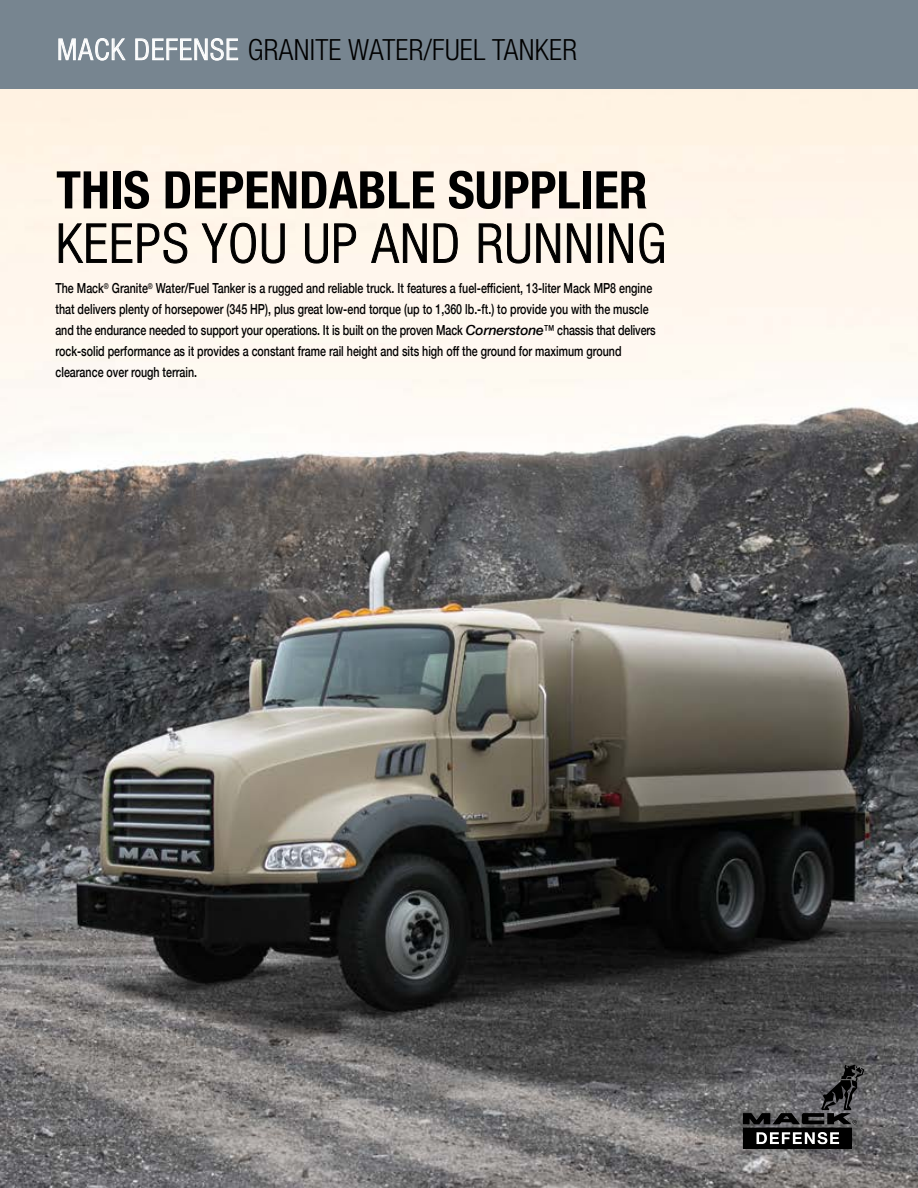
<style>
.page{position:relative;width:918px;height:1188px;background:#fff}
.page>*{position:absolute;margin:0;border:0;box-sizing:border-box;transform-origin:0 0}
.t1{font:300 condensed 54px "Helvetica Neue LT Pro";letter-spacing:.03em;color:#000}
.t2{font:700 condensed 51.9px "Helvetica Neue";color:#000}
.t3{font:300 condensed 29.25px "Helvetica Neue LT Pro";letter-spacing:.01em;color:#000}
.t4{font:500 13.8px/21px "Helvetica Neue";color:#000;scale:.77 1}
.s1{color:#fff}
.s2{font-style:italic}
</style>
<div class="page">
<img style="left:0;top:89px;width:918px;height:1099px">
<div style="left:0;top:0;width:918px;height:89px;background:#778590"></div>
<svg style="left:743px;top:1065px;width:121px;height:84px;background:#4e4e50"></svg>
<svg style="left:58px;top:222px;width:130px;height:42px;background:#d4cdc3"></svg>
<svg style="left:201px;top:222px;width:55px;height:42px;background:#dad3c9"></svg>
<svg style="left:262px;top:223px;width:23px;height:41px"></svg>
<svg style="left:305px;top:223px;width:23px;height:41px"></svg>
<svg style="left:334px;top:223px;width:22px;height:40px"></svg>
<svg style="left:371px;top:223px;width:56px;height:40px;background:#cec7be"></svg>
<svg style="left:433px;top:223px;width:25px;height:40px"></svg>
<svg style="left:478px;top:223px;width:52px;height:94px;background:#eae2d9"></svg>
<svg style="left:536px;top:223px;width:24px;height:40px"></svg>
<svg style="left:567px;top:223px;width:24px;height:40px"></svg>
<div style="left:598px;top:223px;width:4px;height:40px;border:1px solid #000"></div>
<svg style="left:609px;top:223px;width:24px;height:40px"></svg>
<svg style="left:639px;top:222px;width:25px;height:42px"></svg>
<svg style="left:58px;top:38px;width:68px;height:23px"></svg>
<svg style="left:135px;top:38px;width:104px;height:23px"></svg>
<h3 class="t3" style="left:57px;top:33px;width:521px"><span class="s1">MACK DEFENSE</span> GRANITE WATER/FUEL TANKER</h3>
<h2 class="t2" style="left:56px;top:147px;width:593px">THIS DEPENDABLE SUPPLIER</h2>
<h1 class="t1" style="left:56px;top:212px;width:611px">KEEPS YOU UP AND RUNNING</h1>
<p class="t4" style="left:56px;top:277px;width:781px">The Mack<sup>®</sup> Granite<sup>®</sup> Water/Fuel Tanker is a rugged and reliable truck. It features a fuel-efficient, 13-liter Mack MP8 engine that delivers plenty of horsepower (345 HP), plus great low-end torque (up to 1,360 lb.-ft.) to provide you with the muscle and the endurance needed to support your operations. It is built on the proven Mack <span class="s2">Cornerstone</span>™ chassis that delivers rock-solid performance as it provides a constant frame rail height and sits high off the ground for maximum ground clearance over rough terrain.</p>
</div>
